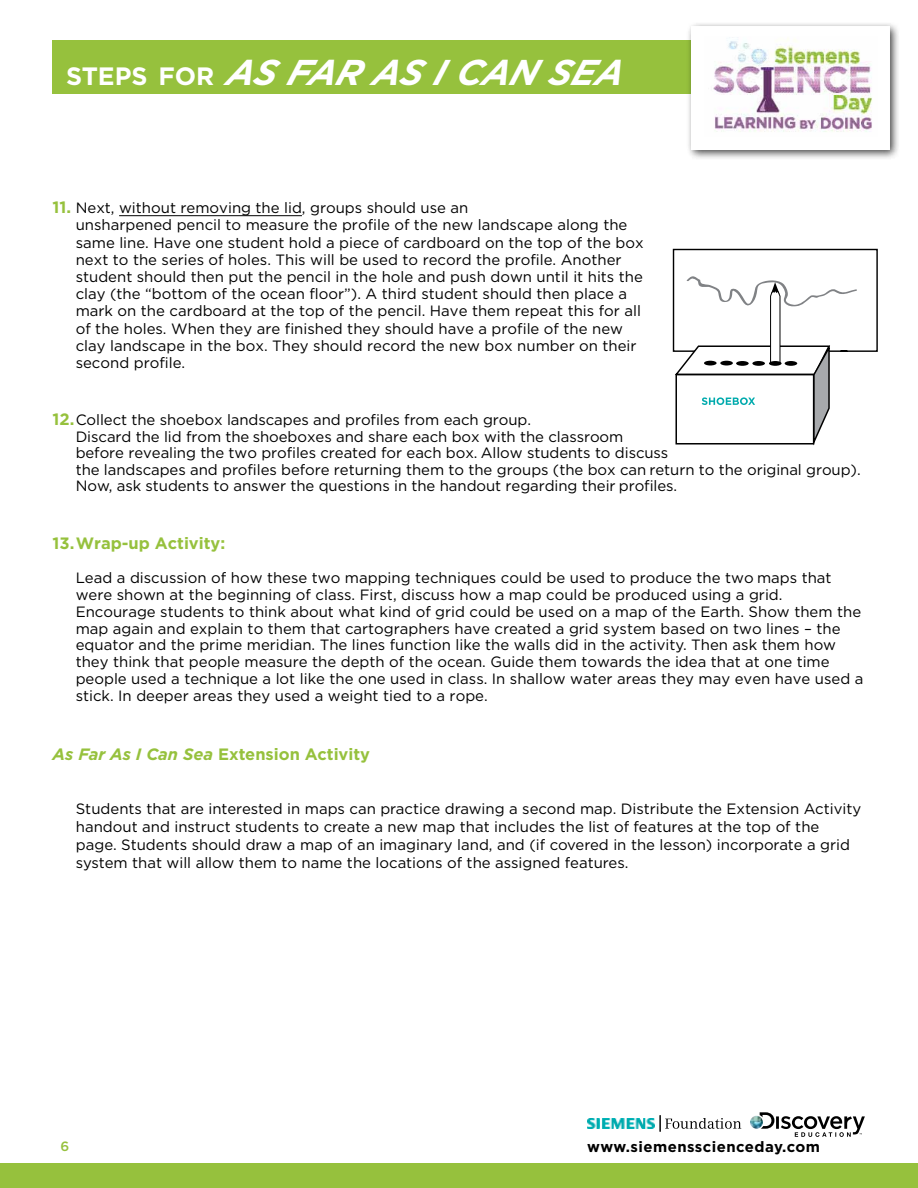
<style>
.page{position:relative;width:918px;height:1188px;background:#fff}
.page>*{position:absolute;margin:0;border:0;box-sizing:border-box;transform-origin:0 0}
.t1{font:italic 700 35.85px "Gotham";letter-spacing:.09em;color:#fff}
.t2{font:700 16.5px "Gotham";color:#96c13d}
.t3{font:15px/17.2px "Gotham";color:#000}
.t4{font:700 15px "Gotham";letter-spacing:.03em;color:#000}
.t5{font:500 13.5px "Gotham";color:#96c13d}
.s1{font-style:normal;font-size:25.05px}
.s2{font-weight:700;font-size:16.5px;color:#96c13d}
.s3{font-style:italic}
</style>
<div class="page">
<div style="left:53px;top:40px;width:811px;height:54px;background:#96c13d"></div>
<div style="left:0;top:1164px;width:918px;height:24px;background:#96c13d"></div>
<div style="left:686px;top:22px;width:214px;height:138px;background:#000;opacity:.75"></div>
<div style="left:692px;top:27px;width:198px;height:122px;background:#fff"></div>
<img style="left:713px;top:38px;width:159px;height:94px">
<svg style="left:750px;top:1112px;width:115px;height:25px"></svg>
<img style="left:587px;top:1118px;width:68px;height:11px">
<svg style="left:660px;top:1115px;width:81px;height:17px"></svg>
<hr style="left:119px;top:215px;width:183px;height:1px;background:#000">
<svg style="left:672px;top:248px;width:206px;height:198px"></svg>
<div style="left:752px;top:361px;width:13px;height:5px;background:#000;border-radius:50%"></div>
<div style="left:736px;top:361px;width:13px;height:5px;background:#000;border-radius:50%"></div>
<svg style="left:720px;top:361px;width:13px;height:4px"></svg>
<svg style="left:704px;top:361px;width:13px;height:4px"></svg>
<div style="left:785px;top:361px;width:12px;height:5px;background:#000;border-radius:50%"></div>
<div style="left:769px;top:361px;width:13px;height:5px;background:#000;border-radius:50%"></div>
<h1 class="t1" style="left:66px;top:49px;width:550px"><span class="s1">STEPS FOR</span> As Far As ICan Sea</h1>
<p class="t3" style="left:76px;top:199px;width:569px;text-indent:-23px"><span class="s2">11.</span> Next, without removing the lid, groups should use an<br>unsharpened pencil to measure the profile of the new landscape along the same line. Have one student hold a piece of cardboard on the top of the box next to the series of holes. This will be used to record the profile. Another student should then put the pencil in the hole and push down until it hits the clay (the “bottom of the ocean floor”). A third student should then place a mark on the cardboard at the top of the pencil. Have them repeat this for all of the holes. When they are finished they should have a profile of the new clay landscape in the box. They should record the new box number on their second profile.</p>
<p class="t3" style="left:76px;top:411px;width:786px;line-height:16.6px;text-indent:-23px"><span class="s2">12.</span>Collect the shoebox landscapes and profiles from each group.<br>Discard the lid from the shoeboxes and share each box with the classroom<br>before revealing the two profiles created for each box. Allow students to discuss<br>the landscapes and profiles before returning them to the groups (the box can return to the original group).<br>Now, ask students to answer the questions in the handout regarding their profiles.</p>
<p class="t2" style="left:53px;top:533px;width:174px">13.wrap-up Activity:</p>
<p class="t3" style="left:76px;top:569px;width:789px;line-height:16.8px">Lead a discussion of how these two mapping techniques could be used to produce the two maps that were shown at the beginning of class. First, discuss how a map could be produced using a grid.<br>Encourage students to think about what kind of grid could be used on a map of the Earth. Show them the map again and explain to them that cartographers have created a grid system based on two lines – the equator and the prime meridian. The lines function like the walls did in the activity. Then ask them how they think that people measure the depth of the ocean. Guide them towards the idea that at one time people used a technique a lot like the one used in class. In shallow water areas they may even have used a stick. In deeper areas they used a weight tied to a rope.</p>
<p class="t2" style="left:53px;top:743px;width:319px"><span class="s3">As Far As I Can Sea</span> Extension Activity</p>
<p class="t3" style="left:76px;top:799px;width:787px;line-height:18px">Students that are interested in maps can practice drawing a second map. Distribute the Extension Activity handout and instruct students to create a new map that includes the list of features at the top of the page. Students should draw a map of an imaginary land, and (if covered in the lesson) incorporate a grid system that will allow them to name the locations of the assigned features.</p>
<p class="t5" style="left:60px;top:1138px;width:10px">6</p>
<p class="t4" style="left:587px;top:1137px;width:234px">www.siemensscienceday.com</p>
</div>
